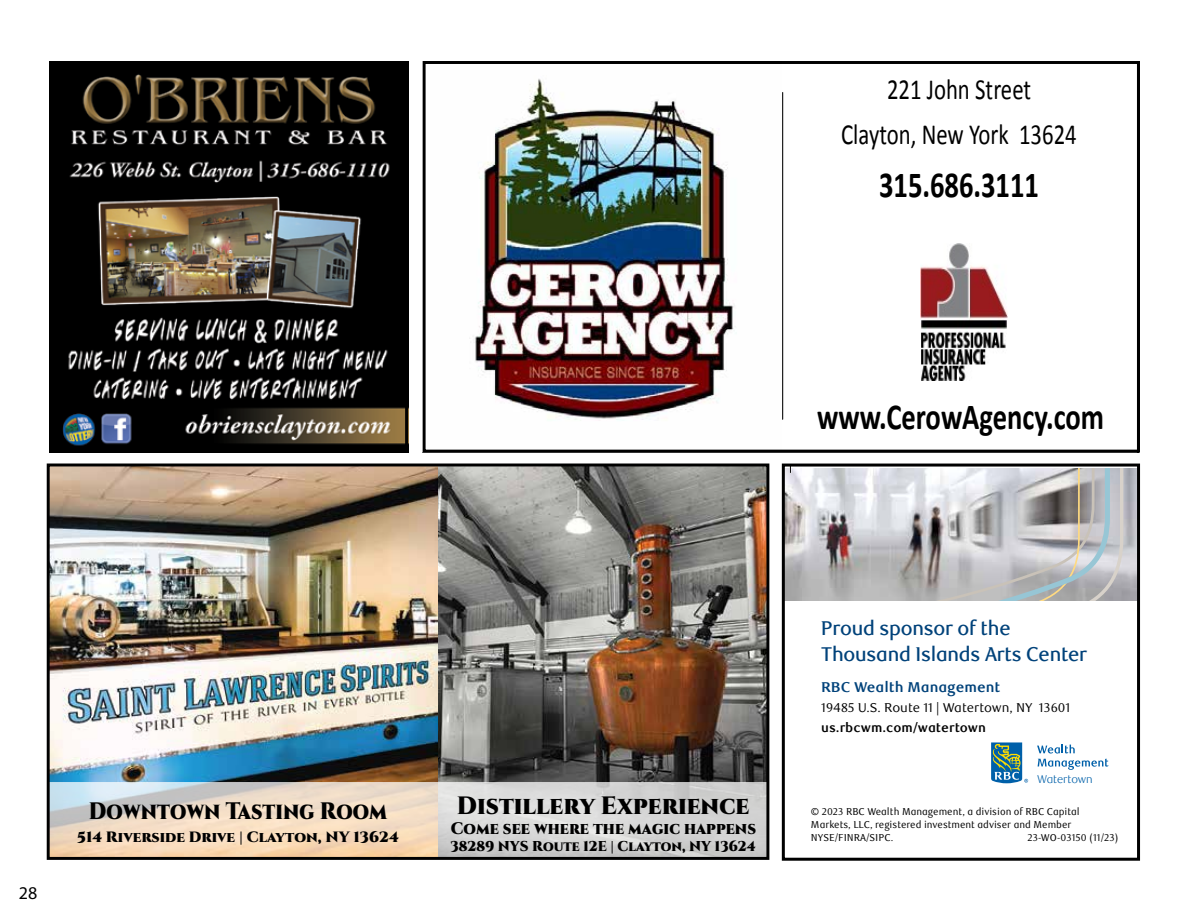
<style>
.page{position:relative;width:1188px;height:918px;background:#fff}
.page>*{position:absolute;margin:0;border:0;box-sizing:border-box;transform-origin:0 0}
.t1{font:700 36.75px "Calibri";color:#000;scale:.78 1}
.t2{font:29.25px/45px "Calibri";color:#000;text-align:center;scale:.78 1}
.t3{font:900 25.05px "Cinzel";color:#000;scale:.96 1}
.t4{font:900 23.85px "Cinzel";color:#000;scale:.88 1}
.t5{font:500 19.95px/25.7px "RBC Display";letter-spacing:-.01em;color:#00427a}
.t6{font:18px "Myriad Pro";color:#000}
.t7{font:900 16.65px "Cinzel";color:#000;scale:.96 1}
.t8{font:900 15px "Cinzel";color:#000}
.t9{font:900 14.25px "Cinzel";color:#000;scale:.96 1}
.t10{font:700 14.25px "RBC Text";color:#00427a}
.t11{font:12.9px "RBC Text";color:#000}
.t12{font:700 12.9px "RBC Text";color:#000}
.t13{font:300 11.25px "RBC Display";color:#0060a9}
.t14{font:10.05px/12.9px "RBC Text Cond";color:#000}
</style>
<div class="page">
<img style="left:469px;top:79px;width:539px;height:341px">
<hr style="left:782px;top:93px;width:1px;height:326px;background:#000">
<div style="left:423px;top:61px;width:717px;height:392px;border:3px solid #000"></div>
<img style="left:786px;top:469px;width:350px;height:131px">
<svg style="left:826px;top:469px;width:297px;height:131px;background:#bdbdbf"></svg>
<svg style="left:991px;top:742px;width:37px;height:41px"></svg>
<svg style="left:1037px;top:745px;width:71px;height:25px"></svg>
<div style="left:782px;top:464px;width:358px;height:397px;border:3px solid #000"></div>
<img style="left:54px;top:65px;width:350px;height:384px">
<div style="left:50px;top:61px;width:358px;height:392px;border:3px solid #000"></div>
<img style="left:51px;top:468px;width:714px;height:314px">
<svg style="left:51px;top:782px;width:714px;height:74px;background:#e0d7cb"></svg>
<div style="left:47px;top:464px;width:722px;height:396px;border:3px solid #000"></div>
<h2 class="t2" style="left:841px;top:66px;width:304px">221 John Street<br>Clayton, New York 13624</h2>
<h1 class="t1" style="left:879px;top:162px;width:206px">315.686.3111</h1>
<h1 class="t1" style="left:817px;top:394px;width:370px">www.CerowAgency.com</h1>
<h3 class="t6" style="left:19px;top:882px;width:20px">28</h3>
<h3 class="t4" style="left:89px;top:795px;width:340px">Downtown Tasting Room</h3>
<h3 class="t8" style="left:77px;top:828px;width:323px">514 Riverside Drive | Clayton, NY 13624</h3>
<h3 class="t3" style="left:457px;top:790px;width:306px">Distillery Experience</h3>
<h3 class="t7" style="left:451px;top:818px;width:320px">Come see where the magic happens</h3>
<h3 class="t9" style="left:450px;top:837px;width:320px">38289 NYS Route 12E | Clayton, NY 13624</h3>
<h3 class="t5" style="left:821px;top:616px;width:267px">Proud sponsor of the<br>Thousand Islands Arts Center</h3>
<h3 class="t10" style="left:821px;top:679px;width:181px">RBC Wealth Management</h3>
<p class="t11" style="left:821px;top:700px;width:251px">19485 U.S. Route 11 | Watertown, NY 13601</p>
<p class="t12" style="left:821px;top:720px;width:166px">us.rbcwm.com/watertown</p>
<p class="t13" style="left:1037px;top:773px;width:57px">Watertown</p>
<p class="t14" style="left:811px;top:805px;width:270px">© 2023 RBC Wealth Management, a division of RBC Capital<br>Markets, LLC, registered investment adviser and Member<br>NYSE/FINRA/SIPC.</p>
<p class="t14" style="left:1027px;top:831px;width:93px">23-WO-03150 (11/23)</p>
</div>
